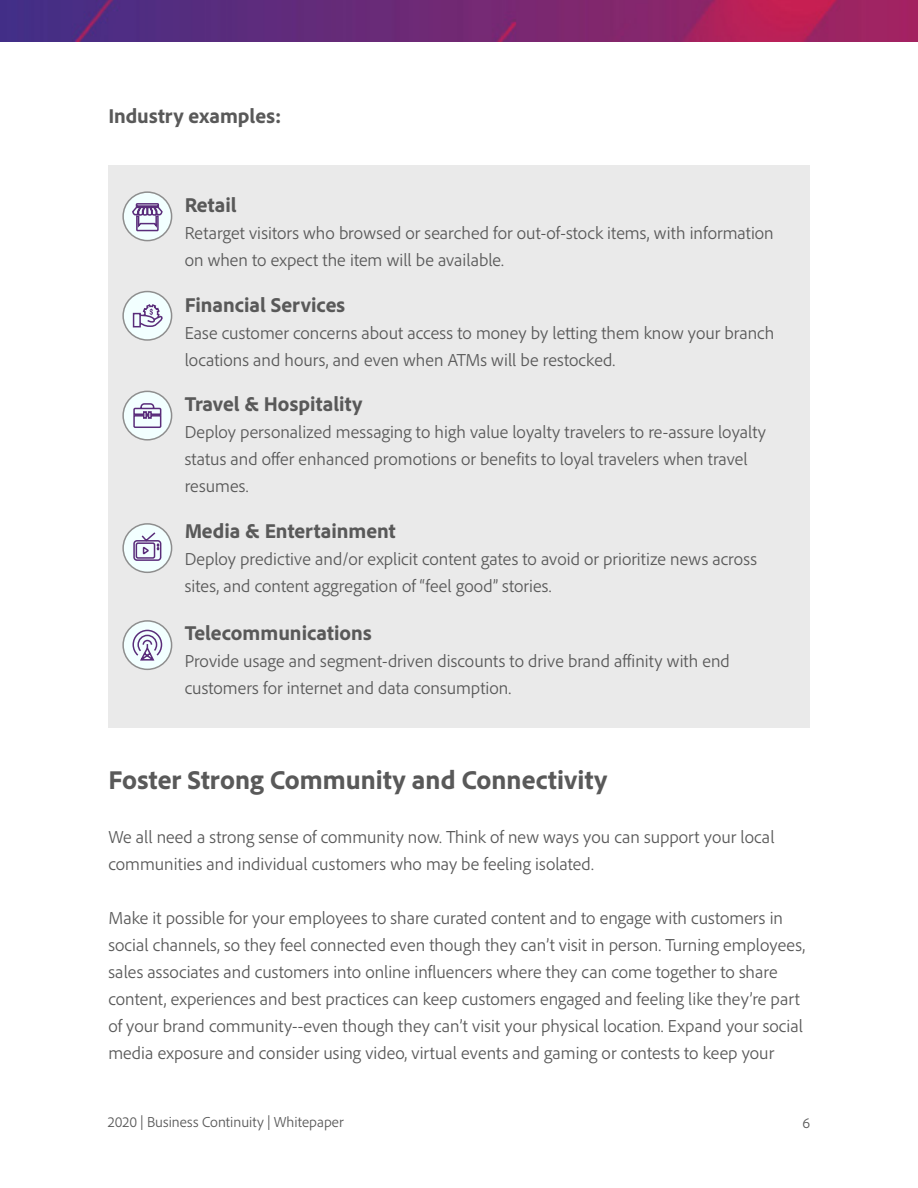
<style>
.page{position:relative;width:918px;height:1188px;background:#fff}
.page>*{position:absolute;margin:0;border:0;box-sizing:border-box;transform-origin:0 0}
.t1{font:800 27px "Adobe Clean";color:#595959}
.t2{font:800 21px "Adobe Clean";color:#595959}
.t3{font:300 18px/27px "Adobe Clean";color:#595959}
.t4{font:300 15px "Adobe Clean";color:#595959}
</style>
<div class="page">
<div style="left:108px;top:165px;width:702px;height:563px;background:#eaeaea"></div>
<div style="left:123px;top:192px;width:49px;height:49px;background:#f2ffff;border-radius:50%"></div>
<div style="left:122px;top:191px;width:50px;height:50px;border:2px solid #8e8e8e;border-radius:50%"></div>
<div style="left:123px;top:292px;width:49px;height:48px;background:#f2ffff;border-radius:50%"></div>
<div style="left:122px;top:291px;width:50px;height:50px;border:2px solid #8e8e8e;border-radius:50%"></div>
<svg style="left:132px;top:203px;width:31px;height:29px"></svg>
<svg style="left:132px;top:304px;width:31px;height:24px"></svg>
<div style="left:123px;top:621px;width:49px;height:48px;background:#f2ffff;border-radius:50%"></div>
<div style="left:122px;top:620px;width:50px;height:50px;border:2px solid #8e8e8e;border-radius:50%"></div>
<div style="left:123px;top:524px;width:49px;height:48px;background:#f2ffff;border-radius:50%"></div>
<div style="left:122px;top:523px;width:50px;height:50px;border:2px solid #8e8e8e;border-radius:50%"></div>
<svg style="left:133px;top:532px;width:29px;height:29px"></svg>
<div style="left:123px;top:391px;width:49px;height:49px;background:#f2ffff;border-radius:50%"></div>
<div style="left:122px;top:391px;width:50px;height:50px;border:2px solid #8e8e8e;border-radius:50%"></div>
<svg style="left:133px;top:403px;width:29px;height:25px"></svg>
<svg style="left:132px;top:629px;width:31px;height:32px"></svg>
<img style="left:0;top:0;width:918px;height:42px">
<p class="t2" style="left:108px;top:102px;width:175px">Industry examples:</p>
<p class="t2" style="left:185px;top:191px;width:54px">Retail</p>
<p class="t3" style="left:185px;top:219px;width:591px">Retarget visitors who browsed or searched for out-of-stock items, with information on when to expect the item will be available.</p>
<p class="t2" style="left:185px;top:291px;width:162px">Financial Services</p>
<p class="t3" style="left:185px;top:319px;width:591px">Ease customer concerns about access to money by letting them know your branch locations and hours, and even when ATMs will be restocked.</p>
<p class="t2" style="left:185px;top:390px;width:179px">Travel &amp; Hospitality</p>
<p class="t3" style="left:185px;top:418px;width:583px">Deploy personalized messaging to high value loyalty travelers to re-assure loyalty status and offer enhanced promotions or benefits to loyal travelers when travel resumes.</p>
<p class="t2" style="left:185px;top:518px;width:213px">Media &amp; Entertainment</p>
<p class="t3" style="left:185px;top:545px;width:574px">Deploy predictive and/or explicit content gates to avoid or prioritize news across sites, and content aggregation of “feel good” stories.</p>
<p class="t2" style="left:185px;top:619px;width:188px">Telecommunications</p>
<p class="t3" style="left:185px;top:647px;width:547px">Provide usage and segment-driven discounts to drive brand affinity with end customers for internet and data consumption.</p>
<h1 class="t1" style="left:108px;top:762px;width:500px">Foster Strong Community and Connectivity</h1>
<p class="t3" style="left:108px;top:823px;width:668px">We all need a strong sense of community now. Think of new ways you can support your local communities and individual customers who may be feeling isolated.</p>
<p class="t3" style="left:108px;top:904px;width:698px">Make it possible for your employees to share curated content and to engage with customers in social channels, so they feel connected even though they can’t visit in person. Turning employees, sales associates and customers into online influencers where they can come together to share content, experiences and best practices can keep customers engaged and feeling like they’re part of your brand community--even though they can’t visit your physical location. Expand your social media exposure and consider using video, virtual events and gaming or contests to keep your</p>
<p class="t4" style="left:108px;top:1112px;width:237px">2020 | Business Continuity | Whitepaper</p>
<p class="t4" style="left:802px;top:1114px;width:9px">6</p>
</div>
